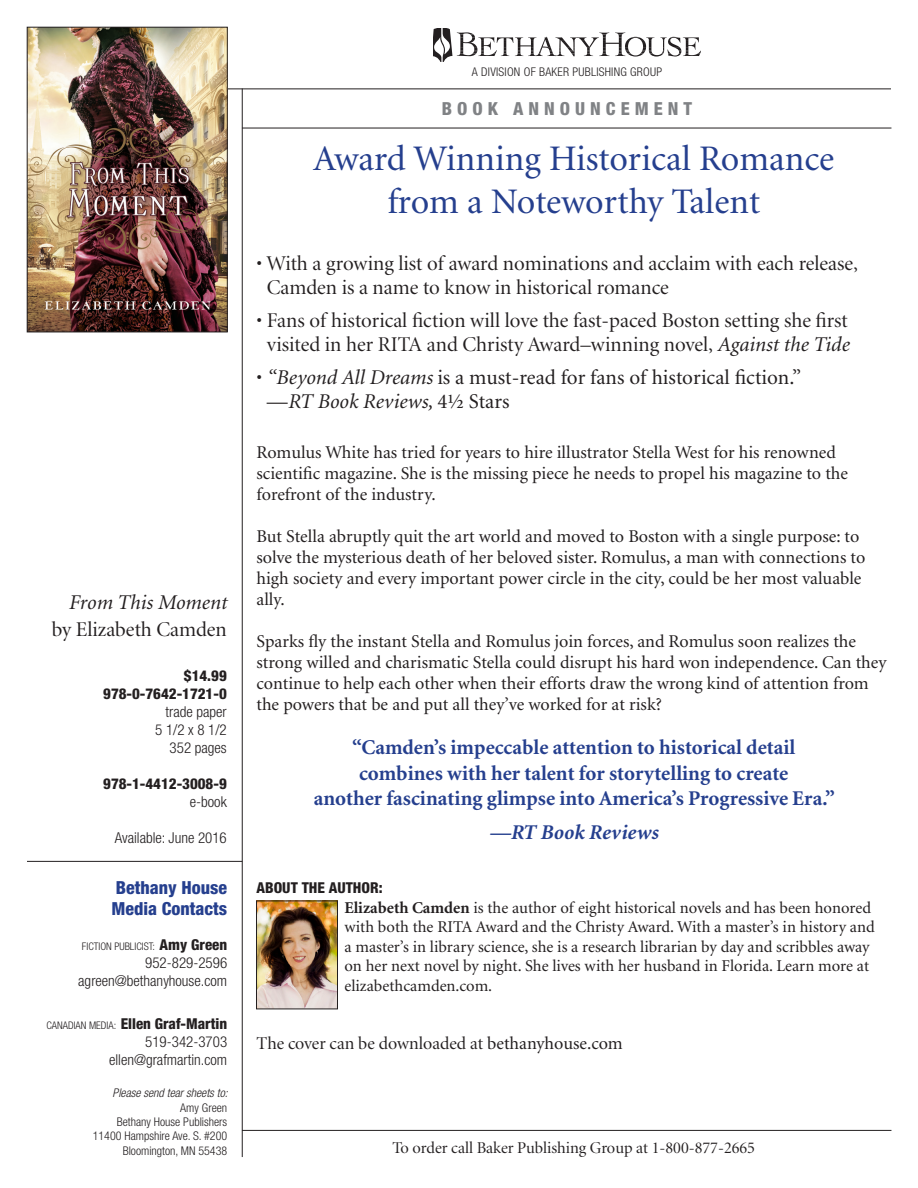
<style>
.page{position:relative;width:918px;height:1188px;background:#fff}
.page>*{position:absolute;margin:0;border:0;box-sizing:border-box;transform-origin:0 0}
.Head_1{font:36px "Minion";color:#253f8e}
.Bullet_Points{font:21px/24px "Minion Display";color:#231f20}
.t1{font:700 21px/25.2px "Minion";color:#253f8e;text-align:center}
.Bullet_Points-2{font:21px/24px "Minion";color:#231f20}
.Book_ID{font:21px "Minion Display";color:#231f20}
.Quote_Author{font:italic 700 21px "Minion";letter-spacing:.005em;color:#253f8e}
.Book_ID-2{font:italic 21px "Minion";color:#231f20}
.Body_text{font:18px/21px "Minion";color:#231f20}
.Body_text-2{font:18px "Minion Display";color:#231f20}
.t2{font:800 condensed 18px "Helvetica Neue";color:#253f8e}
.t3{font:800 condensed 18px "Helvetica Neue";letter-spacing:.28em;color:#808285}
.About_the_Author_Tex{font:16.5px/19.5px "Minion";color:#231f20}
.t4{font:16.5px "Minion Display";color:#231f20}
.Book_ID-3{font:300 condensed 15px "Helvetica Neue";color:#231f20}
.Book_ID-4{font:800 condensed 15px "Helvetica Neue";color:#231f20}
.About_the_Author_Hea{font:800 condensed 15px "Helvetica Neue";color:#231f20}
.t5{font:300 condensed 12px "Helvetica Neue";color:#231f20}
.t6{font:300 condensed 12px "Helvetica Neue";letter-spacing:.02em;color:#231f20}
.t7{font:italic 300 condensed 12px "Helvetica Neue";color:#231f20}
.t8{font:300 condensed 10.5px "Helvetica Neue";color:#231f20}
.s1{font-weight:800;font-size:15px}
.s2{font-weight:300;font-size:10.5px}
.s3{font-family:"Minion";font-style:italic}
.s4{font-family:"Minion Display"}
.s5{font-style:italic}
.s6{font-weight:700}
.s7{font-family:"Minion"}
</style>
<div class="page">
<svg style="left:434px;top:28px;width:266px;height:34px"></svg>
<hr style="left:242px;top:1130px;width:649px;height:1px;background:#231f20">
<hr style="left:27px;top:861px;width:215px;height:1px;background:#231f20">
<hr style="left:242px;top:89px;width:1px;height:1068px;background:#231f20">
<hr style="left:242px;top:128px;width:649px;height:1px;background:#231f20">
<hr style="left:27px;top:89px;width:864px;height:1px;background:#231f20">
<img style="left:258px;top:903px;width:78px;height:104px">
<div style="left:256px;top:901px;width:82px;height:108px;border:1px solid #231f20"></div>
<img style="left:29px;top:29px;width:196px;height:301px">
<div style="left:27px;top:27px;width:200px;height:305px;border:1px solid #231f20"></div>
<p class="Book_ID-2" style="left:69px;top:592px;width:160px">From This Moment</p>
<p class="Book_ID" style="left:52px;top:619px;width:177px">by Elizabeth Camden</p>
<p class="Book_ID-4" style="left:184px;top:666px;width:44px">$14.99</p>
<p class="Book_ID-4" style="left:103px;top:684px;width:125px">978-0-7642-1721-0</p>
<p class="Book_ID-3" style="left:166px;top:703px;width:63px">trade paper</p>
<p class="Book_ID-3" style="left:155px;top:721px;width:73px">5 1/2 x 8 1/2</p>
<p class="Book_ID-3" style="left:170px;top:739px;width:59px">352 pages</p>
<p class="Book_ID-4" style="left:103px;top:774px;width:125px">978-1-4412-3008-9</p>
<p class="Book_ID-3" style="left:190px;top:793px;width:38px">e-book</p>
<p class="Book_ID-3" style="left:115px;top:829px;width:113px">Available: June 2016</p>
<p class="t2" style="left:116px;top:876px;width:113px">Bethany House</p>
<p class="t2" style="left:112px;top:898px;width:117px">Media Contacts</p>
<p class="t8" style="left:82px;top:940px;width:147px">FICTION PUBLICIST: <span class="s1">Amy Green</span></p>
<p class="Book_ID-3" style="left:145px;top:954px;width:83px">952-829-2596</p>
<p class="Book_ID-3" style="left:78px;top:972px;width:151px">agreen@bethanyhouse.com</p>
<p class="Book_ID-4" style="left:46px;top:1014px;width:182px"><span class="s2">CANADIAN MEDIA:</span> Ellen Graf-Martin</p>
<p class="Book_ID-3" style="left:145px;top:1033px;width:83px">519-342-3703</p>
<p class="Book_ID-3" style="left:109px;top:1051px;width:120px">ellen@grafmartin.com</p>
<p class="t7" style="left:113px;top:1086px;width:117px">Please send tear sheets to:</p>
<p class="t5" style="left:180px;top:1100px;width:48px">Amy Green</p>
<p class="t5" style="left:117px;top:1115px;width:112px">Bethany House Publishers</p>
<p class="t5" style="left:93px;top:1129px;width:136px">11400 Hampshire Ave. S. #200</p>
<p class="t5" style="left:123px;top:1144px;width:106px">Bloomington, MN 55438</p>
<p class="t6" style="left:472px;top:65px;width:192px">A DIVISION OF BAKER PUBLISHING GROUP</p>
<p class="t3" style="left:442px;top:97px;width:252px">BOOK ANNOUNCEMENT</p>
<p class="Head_1" style="left:313px;top:141px;width:522px">Award Winning Historical Romance</p>
<p class="Head_1" style="left:387px;top:184px;width:374px">from a Noteworthy Talent</p>
<p class="Bullet_Points" style="left:267px;top:252px;width:593px;text-indent:-10px">• With a growing list of award nominations and acclaim with each release,<br>Camden is a name to know in historical romance</p>
<p class="Bullet_Points" style="left:256px;top:309px;width:594px;text-align:center">• Fans of historical fiction will love the fast-paced Boston setting she first visited in her RITA and Christy Award–winning novel, <span class="s3">Against the Tide</span></p>
<p class="Bullet_Points-2" style="left:267px;top:366px;width:536px;text-indent:-10px"><span class="s4">•</span> <span class="s5">“Beyond All Dreams</span> is a must-read for fans of historical fiction.” —<span class="s5">RT Book Reviews,</span> 4½ Stars</p>
<p class="Body_text" style="left:256px;top:442px;width:593px">Romulus White has tried for years to hire illustrator Stella West for his renowned scientific magazine. She is the missing piece he needs to propel his magazine to the</p>
<p class="Body_text" style="left:256px;top:484px;width:181px">forefront of the industry.</p>
<p class="Body_text" style="left:256px;top:526px;width:610px">But Stella abruptly quit the art world and moved to Boston with a single purpose: to solve the mysterious death of her beloved sister. Romulus, a man with connections to high society and every important power circle in the city, could be her most valuable ally.</p>
<p class="Body_text" style="left:256px;top:631px;width:632px">Sparks fly the instant Stella and Romulus join forces, and Romulus soon realizes the strong‐willed and charismatic Stella could disrupt his hard‐won independence. Can they continue to help each other when their efforts draw the wrong kind of attention from the powers‐that‐be and put all they’ve worked for at risk?</p>
<p class="t1" style="left:314px;top:736px;width:523px">“Camden’s impeccable attention to historical detail combines with her talent for storytelling to create<br>another fascinating glimpse into America’s Progressive Era.”</p>
<p class="Quote_Author" style="left:489px;top:822px;width:170px">—RT Book Reviews</p>
<p class="About_the_Author_Hea" style="left:256px;top:878px;width:128px">ABOUT THE AUTHOR:</p>
<p class="About_the_Author_Tex" style="left:344px;top:898px;width:532px"><span class="s6">Elizabeth Camden</span> is the author of eight historical novels and has been honored with both the RITA Award and the Christy Award. With a master’s in history and a master’s in library science, she is a research librarian by day and scribbles away on her next novel by night. She lives with her husband in Florida. Learn more at elizabethcamden.com.</p>
<p class="Body_text-2" style="left:256px;top:1035px;width:368px">The cover can be downloaded at <span class="s7">bethanyhouse.com</span></p>
<p class="t4" style="left:392px;top:1140px;width:364px">To order call Baker Publishing Group at 1-800-877-2665</p>
</div>
